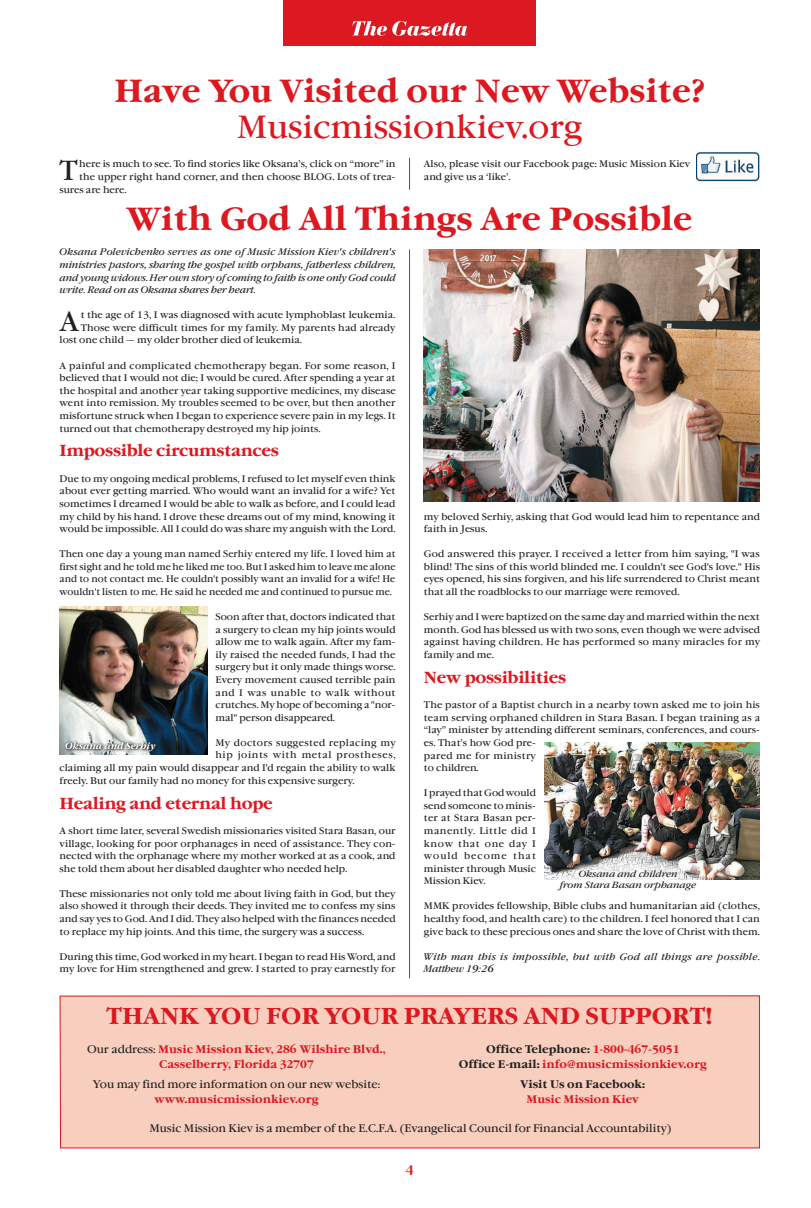
<style>
.page{position:relative;width:811px;height:1208px;background:#fff}
.page>*{position:absolute;margin:0;border:0;box-sizing:border-box;transform-origin:0 0}
.t1{font:700 32px "Garamond ITC";color:#dc1820}
.t2{font:32px "Garamond ITC";color:#dc1820}
.t3{font:27.5px "Garamond ITC";color:#231f20}
.t4{font:700 23px "Garamond ITC";color:#dc1820}
.t5{font:700 16px "Garamond ITC";letter-spacing:-.02em;color:#dc1820}
.t6{font:700 12px "Garamond ITC";color:#dc1820}
.t7{font:700 11px/15px "Garamond ITC";color:#dc1820;text-align:center}
.t8{font:11px "Garamond ITC";color:#231f20}
.t9{font:700 11px "Garamond ITC";color:#231f20}
.t10{font:9.5px/12.6px "Garamond ITC";color:#231f20;text-align:justify}
.t11{font:9.5px/12.6px "Garamond ITC";color:#231f20;text-align:justify;scale:.96 1}
.t12{font:italic 9.5px/12.6px "Garamond ITC";color:#231f20;text-align:justify}
.t13{font:italic 9.5px/12.6px "Garamond ITC";letter-spacing:.05em;color:#231f20}
.t14{font:9.5px "Garamond ITC";letter-spacing:.035em;color:#231f20}
.t15{font:9.5px "Garamond ITC";letter-spacing:.065em;color:#231f20}
.t16{font:italic 9px/10.8px "Garamond ITC";letter-spacing:.01em;color:#231f20;text-align:center;scale:1.05 1}
.t17{font:italic 700 9px "Garamond ITC";color:#fff}
.s1{font-weight:400;color:#231f20}
.s2{color:#231f20}
</style>
<div class="page">
<div style="left:283px;top:0;width:253px;height:45px;background:#dc1820"></div>
<svg style="left:352px;top:21px;width:115px;height:15px"></svg>
<div style="left:59px;top:995px;width:701px;height:154px;background:#f8cfbe"></div>
<img style="left:60px;top:607px;width:147px;height:147px">
<img style="left:544px;top:743px;width:216px;height:136px">
<img style="left:424px;top:249px;width:336px;height:253px">
<svg style="left:63px;top:738px;width:95px;height:15px"></svg>
<div style="left:548px;top:859px;width:155px;height:38px;background:#fff;opacity:.8"></div>
<hr style="left:409px;top:249px;width:1px;height:729px;background:#dc1820">
<hr style="left:409px;top:158px;width:1px;height:32px;background:#dc1820">
<img style="left:696px;top:151px;width:64px;height:30px">
<h1 class="t1" style="left:114px;top:73px;width:592px">Have You Visited our New Website?</h1>
<h1 class="t2" style="left:237px;top:110px;width:347px">Musicmissionkiev.org</h1>
<h2 class="t3" style="left:60px;top:155px;width:20px">T</h2>
<p class="t10" style="left:79px;top:158px;width:318px">here is much to see. To find stories like Oksana’s, click on “more” in</p>
<p class="t10" style="left:424px;top:158px;width:268px">Also, please visit our Facebook page: Music Mission Kiev and give us a ‘like’.</p>
<h1 class="t1" style="left:127px;top:201px;width:567px">With God All Things Are Possible</h1>
<p class="t12" style="left:60px;top:246px;width:338px">Oksana Polevichenko serves as one of Music Mission Kiev's children's ministries pastors, sharing the gospel with orphans, fatherless children, and young widows. Her own story of coming to faith is one only God could write. Read on as Oksana shares her heart.</p>
<h2 class="t3" style="left:60px;top:306px;width:21px">A</h2>
<p class="t10" style="left:81px;top:309px;width:316px">t the age of 13, I was diagnosed with acute lymphoblast leukemia.</p>
<p class="t10" style="left:79px;top:171px;width:318px">the upper right hand corner, and then choose BLOG. Lots of trea-</p>
<p class="t10" style="left:60px;top:183px;width:69px">sures are here.</p>
<p class="t10" style="left:81px;top:322px;width:316px">Those were difficult times for my family. My parents had already</p>
<p class="t10" style="left:60px;top:334px;width:244px">lost one child — my older brother died of leukemia.</p>
<p class="t10" style="left:60px;top:359px;width:337px">A painful and complicated chemotherapy began. For some reason, I believed that I would not die; I would be cured. After spending a year at the hospital and another year taking supportive medicines, my disease went into remission. My troubles seemed to be over, but then another misfortune struck when I began to experience severe pain in my legs. It turned out that chemotherapy destroyed my hip joints.</p>
<h3 class="t5" style="left:60px;top:442px;width:221px">Impossible circumstances</h3>
<p class="t10" style="left:60px;top:472px;width:337px">Due to my ongoing medical problems, I refused to let myself even think about ever getting married. Who would want an invalid for a wife? Yet sometimes I dreamed I would be able to walk as before, and I could lead my child by his hand. I drove these dreams out of my mind, knowing it would be impossible. All I could do was share my anguish with the Lord.</p>
<p class="t11" style="left:60px;top:548px;width:351px">Then one day a young man named Serhiy entered my life. I loved him at first sight and he told me he liked me too. But I asked him to leave me alone and to not contact me. He couldn't possibly want an invalid for a wife! He wouldn't listen to me. He said he needed me and continued to pursue me.</p>
<p class="t10" style="left:215px;top:611px;width:182px">Soon after that, doctors indicated that a surgery to clean my hip joints would allow me to walk again. After my fam&shy;ily raised the needed funds, I had the surgery but it only made things worse.<br>Every movement caused terrible pain and I was unable to walk without crutches. My hope of becoming a "nor&shy;mal" person disappeared.</p>
<p class="t14" style="left:215px;top:737px;width:182px">My doctors suggested replacing my</p>
<p class="t15" style="left:215px;top:750px;width:182px">hip joints with metal prostheses,</p>
<p class="t10" style="left:60px;top:762px;width:337px">claiming all my pain would disappear and I'd regain the ability to walk</p>
<p class="t10" style="left:60px;top:774px;width:296px">freely. But our family had no money for this expensive surgery.</p>
<h3 class="t5" style="left:60px;top:794px;width:215px">Healing and eternal hope</h3>
<p class="t10" style="left:60px;top:824px;width:337px">A short time later, several Swedish missionaries visited Stara Basan, our village, looking for poor orphanages in need of assistance. They con&shy;nected with the orphanage where my mother worked at as a cook, and she told them about her disabled daughter who needed help.</p>
<p class="t10" style="left:60px;top:887px;width:337px">These missionaries not only told me about living faith in God, but they also showed it through their deeds. They invited me to confess my sins and say yes to God. And I did. They also helped with the finances needed to replace my hip joints. And this time, the surgery was a success.</p>
<p class="t10" style="left:60px;top:950px;width:337px">During this time, God worked in my heart. I began to read His Word, and my love for Him strengthened and grew. I started to pray earnestly for</p>
<p class="t10" style="left:424px;top:510px;width:338px">my beloved Serhiy, asking that God would lead him to repentance and faith in Jesus.</p>
<p class="t10" style="left:424px;top:548px;width:337px">God answered this prayer. I received a letter from him saying, "I was blind! The sins of this world blinded me. I couldn't see God's love." His eyes opened, his sins forgiven, and his life surrendered to Christ meant that all the roadblocks to our marriage were removed.</p>
<p class="t10" style="left:424px;top:611px;width:338px">Serhiy and I were baptized on the same day and married within the next month. God has blessed us with two sons, even though we were advised against having children. He has performed so many miracles for my family and me.</p>
<h3 class="t5" style="left:424px;top:668px;width:144px">New possibilities</h3>
<p class="t10" style="left:424px;top:699px;width:338px;text-align:left">The pastor of a Baptist church in a nearby town asked me to join his team serving orphaned children in Stara Basan. I began training as a “lay” minister by attending different seminars, conferences, and cours&shy;es. That’s how God pre-<br>pared me for ministry<br>to children.</p>
<p class="t10" style="left:424px;top:787px;width:113px">I prayed that God would send someone to minis&shy;ter at Stara Basan per&shy;manently. Little did I know that one day I would become that minister through Music Mission Kiev.</p>
<p class="t10" style="left:424px;top:900px;width:337px">MMK provides fellowship, Bible clubs and humanitarian aid (clothes, healthy food, and health care) to the children. I feel honored that I can give back to these precious ones and share the love of Christ with them.</p>
<p class="t13" style="left:424px;top:950px;width:338px">With man this is impossible, but with God all things are possible.<br>Matthew 19:26</p>
<p class="t17" style="left:65px;top:740px;width:92px">Oksana and Serhiy</p>
<p class="t16" style="left:560px;top:868px;width:131px">Oksana and children<br>from Stara Basan orphanage</p>
<h3 class="t4" style="left:107px;top:1003px;width:608px">THANK YOU FOR YOUR PRAYERS AND SUPPORT!</h3>
<p class="t7" style="left:87px;top:1041px;width:300px"><span class="s1">Our address:</span> Music Mission Kiev, 286 Wilshire Blvd.,<br>Casselberry, Florida 32707</p>
<p class="t8" style="left:93px;top:1078px;width:289px">You may find more information on our new website:</p>
<p class="t7" style="left:155px;top:1092px;width:165px">www.musicmissionkiev.org</p>
<p class="t7" style="left:459px;top:1041px;width:249px"><span class="s2">Office Telephone:</span> 1-800-467-5051<br><span class="s2">Office E-mail:</span> info@musicmissionkiev.org</p>
<p class="t9" style="left:520px;top:1078px;width:126px">Visit Us on Facebook:</p>
<p class="t7" style="left:526px;top:1092px;width:114px">Music Mission Kiev</p>
<p class="t8" style="left:150px;top:1122px;width:524px">Music Mission Kiev is a member of the E.C.F.A. (Evangelical Council for Financial Accountability)</p>
<p class="t6" style="left:406px;top:1162px;width:9px">4</p>
</div>
